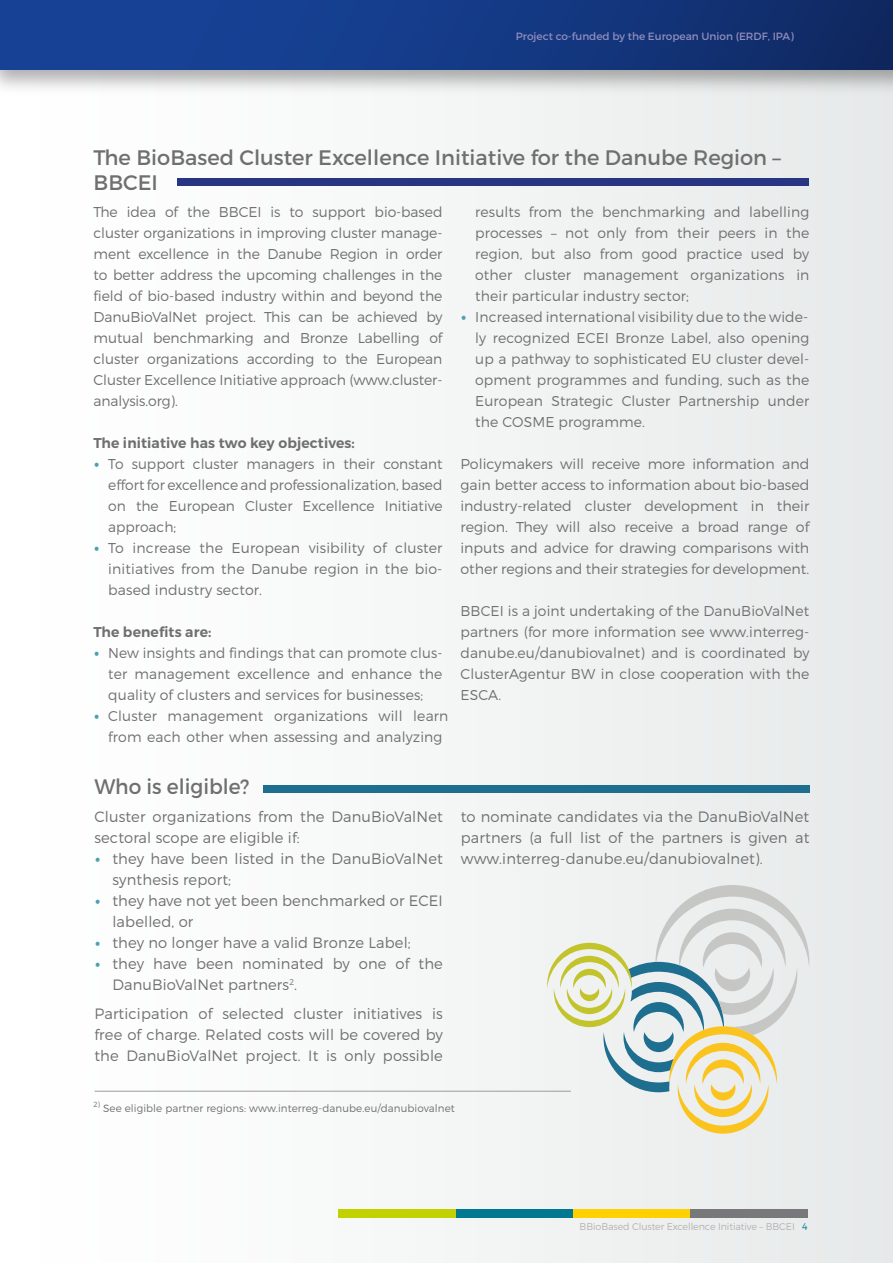
<style>
.page{position:relative;width:893px;height:1263px;background:#fff}
.page>*{position:absolute;margin:0;border:0;box-sizing:border-box;transform-origin:0 0}
.t1{font:21px/25.2px "Montserrat";color:#706f6f}
.t2{font:21px "Montserrat";color:#706f6f;scale:.96 1}
.t3{font:300 15px/21px "Montserrat";letter-spacing:.01em;color:#706f6f}
.t4{font:300 14.25px/21px "Montserrat";letter-spacing:.01em;color:#706f6f;text-align:justify}
.t5{font:300 14.25px/21px "Montserrat";letter-spacing:.01em;color:#706f6f;text-align:justify;scale:.96 1}
.t6{font:600 14.25px "Montserrat";letter-spacing:.01em;color:#706f6f}
.t7{font:300 10.5px "Montserrat";letter-spacing:.01em;color:#706f6f}
.t8{font:10.5px "Montserrat";color:#918dbe}
.t9{font:300 9.75px "Montserrat";letter-spacing:-.01em;color:#b3b2b2}
.s1{font-size:27px;color:#4da0b0}
.s2{color:#00788f}
</style>
<div class="page">
<div style="left:0;top:0;width:893px;height:1263px;background:linear-gradient(to right,#fff,#e7eaea)"></div>
<img style="left:0;top:70px;width:893px;height:168px">
<div style="left:0;top:0;width:893px;height:70px;background:linear-gradient(to right,#17469f,#102b67)"></div>
<div style="left:339px;top:1209px;width:117px;height:9px;background:#c2d100"></div>
<div style="left:456px;top:1209px;width:117px;height:9px;background:#00788f"></div>
<div style="left:573px;top:1209px;width:117px;height:9px;background:#ffd100"></div>
<div style="left:690px;top:1209px;width:118px;height:9px;background:#78787a"></div>
<div style="left:178px;top:179px;width:631px;height:7px;background:#283583"></div>
<div style="left:263px;top:785px;width:546px;height:7px;background:#1e6e90"></div>
<svg style="left:547px;top:885px;width:262px;height:249px"></svg>
<hr style="left:95px;top:1091px;width:476px;height:1px;background:#9b9b9a">
<p class="t8" style="left:516px;top:29px;width:279px">Project co-funded by the European Union (ERDF, IPA)</p>
<h1 class="t1" style="left:94px;top:145px;width:689px">The BioBased Cluster Excellence Initiative for the Danube Region –<br>BBCEI</h1>
<p class="t4" style="left:94px;top:201px;width:350px">The idea of the BBCEI is to support bio-based cluster organizations in improving cluster manage&shy;ment excellence in the Danube Region in order to better address the upcoming challenges in the field of bio-based industry within and beyond the DanuBioValNet project. This can be achieved by mutual benchmarking and Bronze Labelling of cluster organizations according to the European Cluster Excellence Initiative approach (www.cluster&shy;analysis.org).</p>
<p class="t6" style="left:94px;top:434px;width:263px">The initiative has two key objectives:</p>
<p class="t4" style="left:108px;top:453px;width:336px;text-indent:-15px"><span class="s1">•</span> To support cluster managers in their constant effort for excellence and professionalization, based on the European Cluster Excellence Initiative approach;</p>
<p class="t4" style="left:108px;top:537px;width:336px;text-indent:-15px"><span class="s1">•</span> To increase the European visibility of cluster initiatives from the Danube region in the bio&shy;based industry sector.</p>
<p class="t6" style="left:94px;top:623px;width:119px">The benefits are:</p>
<p class="t5" style="left:108px;top:642px;width:350px;text-indent:-15px"><span class="s1">•</span> New insights and findings that can promote clus&shy;ter management excellence and enhance the quality of clusters and services for businesses;</p>
<p class="t4" style="left:108px;top:705px;width:342px;text-indent:-15px"><span class="s1">•</span> Cluster management organizations will learn from each other when assessing and analyzing</p>
<h1 class="t2" style="left:94px;top:773px;width:163px">Who is eligible?</h1>
<p class="t3" style="left:94px;top:805px;width:350px">Cluster organizations from the DanuBioValNet sectoral scope are eligible if:</p>
<p class="t3" style="left:112px;top:847px;width:332px;text-indent:-18px"><span class="s1">•</span> they have been listed in the DanuBioValNet synthesis report;</p>
<p class="t3" style="left:112px;top:889px;width:332px;text-indent:-18px"><span class="s1">•</span> they have not yet been benchmarked or ECEI labelled, or</p>
<p class="t3" style="left:94px;top:931px;width:318px"><span class="s1">•</span> they no longer have a valid Bronze Label;</p>
<p class="t3" style="left:112px;top:952px;width:332px;text-indent:-18px"><span class="s1">•</span> they have been nominated by one of the<br>DanuBioValNet partners<sup>2</sup>.</p>
<p class="t3" style="left:94px;top:1003px;width:350px;text-align:justify">Participation of selected cluster initiatives is free of charge. Related costs will be covered by the DanuBioValNet project. It is only possible</p>
<p class="t4" style="left:475px;top:201px;width:336px">results from the benchmarking and labelling processes – not only from their peers in the region, but also from good practice used by other cluster management organizations in their particular industry sector;</p>
<p class="t4" style="left:475px;top:306px;width:336px;text-indent:-15px"><span class="s1">•</span> Increased international visibility due to the wide&shy;ly recognized ECEI Bronze Label, also opening up a pathway to sophisticated EU cluster devel&shy;opment programmes and funding, such as the European Strategic Cluster Partnership under the COSME programme.</p>
<p class="t4" style="left:460px;top:453px;width:350px">Policymakers will receive more information and gain better access to information about bio-based industry-related cluster development in their region. They will also receive a broad range of inputs and advice for drawing comparisons with other regions and their strategies for development.</p>
<p class="t4" style="left:460px;top:600px;width:350px">BBCEI is a joint undertaking of the DanuBioValNet partners (for more information see www.interreg&shy;danube.eu/danubiovalnet) and is coordinated by ClusterAgentur BW in close cooperation with the ESCA.</p>
<p class="t3" style="left:461px;top:805px;width:350px;text-align:justify">to nominate candidates via the DanuBioValNet partners (a full list of the partners is given at www.interreg-danube.eu/danubiovalnet).</p>
<p class="t7" style="left:94px;top:1101px;width:363px"><sup>2)</sup> See eligible partner regions: www.interreg-danube.eu/danubiovalnet</p>
<p class="t9" style="left:580px;top:1220px;width:230px">BBioBased Cluster Excellence Initiative – BBCEI <span class="s2">4</span></p>
</div>
